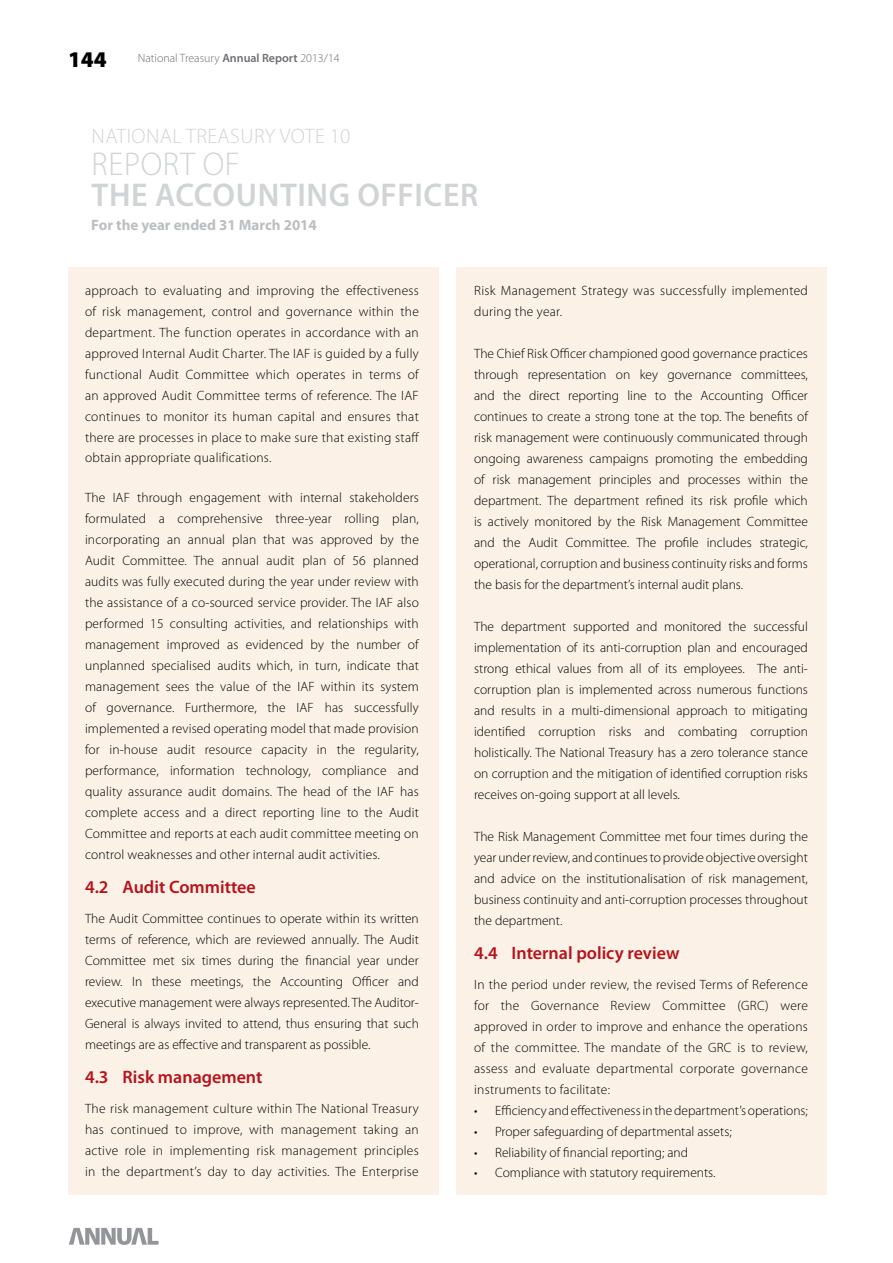
<style>
.page{position:relative;width:893px;height:1263px;background:#fff}
.page>*{position:absolute;margin:0;border:0;box-sizing:border-box;transform-origin:0 0}
.t1{font:600 33px "Myriad Pro";letter-spacing:.02em;color:#d1d3d4}
.t2{font:300 33px "Myriad Pro";letter-spacing:.02em;color:#d1d3d4}
.t3{font:900 22.5px "Myriad Pro";color:#000}
.t4{font:300 21px "Myriad Pro";letter-spacing:.02em;color:#d1d3d4}
.t5{font:600 18px "Myriad Pro";color:#b5121b}
.t6{font:700 15px "Myriad Pro";color:#bcbec0}
.t7{font:300 13.5px/21px "Myriad Pro";color:#000;text-align:justify}
.t8{font:300 13.5px/21px "Myriad Pro";letter-spacing:.02em;color:#000}
.t9{font:300 12px "Myriad Pro";color:#6d6e71}
.s1{font-weight:600}
</style>
<div class="page">
<svg style="left:69px;top:1228px;width:90px;height:17px"></svg>
<div style="left:68px;top:268px;width:371px;height:927px;background:#fbf1e6"></div>
<div style="left:456px;top:268px;width:370px;height:927px;background:#fbf1e6"></div>
<h2 class="t3" style="left:68px;top:47px;width:40px">144</h2>
<p class="t9" style="left:138px;top:52px;width:204px">National Treasury <span class="s1">Annual Report</span> 2013/14</p>
<h3 class="t4" style="left:92px;top:125px;width:260px">National Treasury Vote 10</h3>
<h1 class="t2" style="left:92px;top:146px;width:143px">Report of</h1>
<h1 class="t1" style="left:92px;top:177px;width:283px">the Accounting Offi</h1>
<h1 class="t1" style="left:424px;top:177px;width:49px">cer</h1>
<p class="t6" style="left:91px;top:217px;width:227px">For the year ended 31 March 2014</p>
<p class="t7" style="left:85px;top:280px;width:335px">approach to evaluating and improving the effectiveness of risk management, control and governance within the department. The function operates in accordance with an approved I nternal Audit Charter. The IAF is guided by a fully functional Audit Committee which operates in terms of an approved Audit Committee terms of reference. The IAF continues to monitor its human capital and ensures that there are processes in place to make sure that existing staff</p>
<p class="t8" style="left:85px;top:447px;width:188px">obtain appropriate qualifications.</p>
<p class="t7" style="left:85px;top:487px;width:335px">The IAF through engagement with internal stakeholders formulated a comprehensive three-year rolling plan, incorporating an annual plan that was approved by the Audit Committee. The annual audit plan of 56 planned audits was fully executed during the year under review with the assistance of a co-sourced service provider. The IAF also performed 15 consulting activities, and relationships with management improved as evidenced by the number of unplanned specialised audits which, in turn, indicate that management sees the value of the IAF within its system of governance. Furthermore, the IAF has successfully implemented a revised operating model that made provision for in-house audit resource capacity in the regularity, performance, information technology, compliance and quality assurance audit domains. The head of the IAF has complete access and a direct reporting line to the Audit Committee and reports at each audit committee meeting on control weaknesses and other internal audit activities.</p>
<h3 class="t5" style="left:85px;top:877px;width:172px">4.2 Audit Committee</h3>
<p class="t7" style="left:85px;top:908px;width:335px">The Audit Committee continues to operate within its written terms of reference, which are reviewed annually. The Audit Committee met six times during the financial year under review. I n these meetings, the Accounting Officer and executive management were always represented. The Auditor-General is always invited to attend, thus ensuring that such meetings are as effective and transparent as possible.</p>
<h3 class="t5" style="left:85px;top:1067px;width:179px">4.3 Risk management</h3>
<p class="t7" style="left:85px;top:1098px;width:335px">The risk management culture within The National Treasury has continued to improve, with management taking an active role in implementing risk management principles in the department’s day to day activities. The Enterprise</p>
<p class="t8" style="left:474px;top:280px;width:335px">Risk Management Strategy was successfully implemented during the year.</p>
<p class="t7" style="left:474px;top:343px;width:335px">The Chief Risk Officer championed good governance practices through representation on key governance committees, and the direct reporting line to the Accounting Officer continues to create a strong tone at the top. The benefits of risk management were continuously communicated through ongoing awareness campaigns promoting the embedding of risk management principles and processes within the department. The department refined its risk profile which is actively monitored by the Risk Management Committee and the Audit Committee. The profile includes strategic, operational, corruption and business continuity risks and forms the basis for the department’s internal audit plans.</p>
<p class="t7" style="left:474px;top:616px;width:335px">The department supported and monitored the successful implementation of its anti-corruption plan and encouraged strong ethical values from all of its employees. The anti&shy;corruption plan is implemented across numerous functions and results in a multi-dimensional approach to mitigating identified corruption risks and combating corruption holistically. The National Treasury has a zero tolerance stance on corruption and the mitigation of identified corruption risks receives on-going support at all levels.</p>
<p class="t7" style="left:474px;top:826px;width:335px">The Risk Management Committee met four times during the year under review, and continues to provide objective oversight and advice on the institutionalisation of risk management, business continuity and anti-corruption processes throughout the department.</p>
<h3 class="t5" style="left:474px;top:943px;width:207px">4.4 Internal policy review</h3>
<p class="t7" style="left:474px;top:974px;width:335px">I n the period under review, the revised Terms of Reference for the Governance Review Committee (GRC) were approved in order to improve and enhance the operations of the committee. The mandate of the GRC is to review, assess and evaluate departmental corporate governance instruments to facilitate:</p>
<p class="t7" style="left:474px;top:1100px;width:335px">• Efficiency and effectiveness in the department’s operations;</p>
<p class="t7" style="left:474px;top:1121px;width:259px">• Proper safeguarding of departmental assets;</p>
<p class="t7" style="left:474px;top:1142px;width:215px">• Reliability of financial reporting; and</p>
<p class="t7" style="left:474px;top:1162px;width:243px">• Compliance with statutory requirements.</p>
</div>
